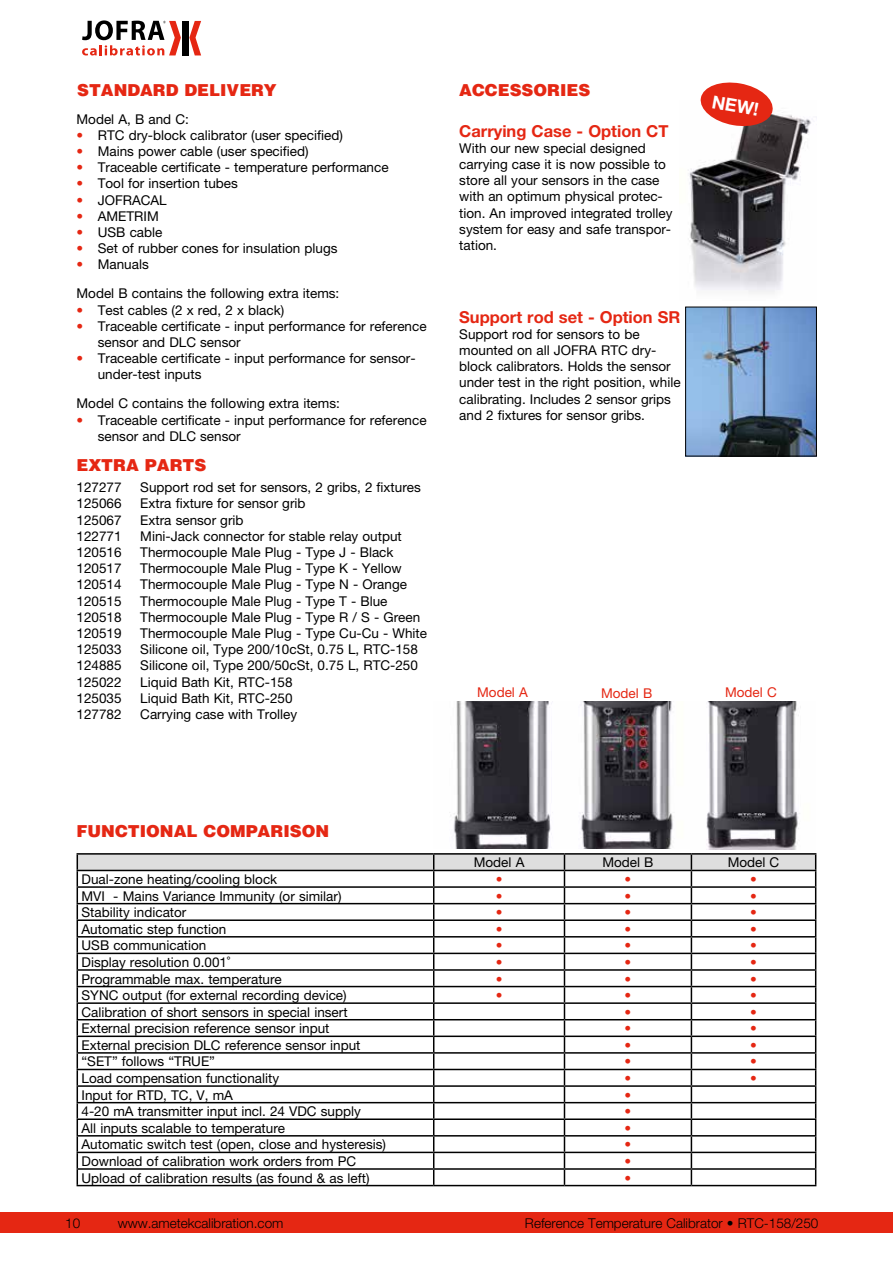
<style>
.page{position:relative;width:893px;height:1263px;background:#fff}
.page>*{position:absolute;margin:0;border:0;box-sizing:border-box;transform-origin:0 0}
.t1{font:700 18px "Helvetica Neue";color:#fff}
.t2{font:900 16.5px "Helvetica";color:#e52713}
.t3{font:700 16.5px "Helvetica Neue";color:#e52713}
.t4{font:13.5px/16.2px "Helvetica Neue";color:#000}
.t5{font:300 13.5px "Helvetica Neue";color:#000}
.t6{font:13.5px "Helvetica Neue";color:#e52713}
.s1{color:#e52713}
</style>
<div class="page">
<div style="left:0;top:1212px;width:893px;height:21px;background:#e52713"></div>
<div style="left:182px;top:21px;width:6px;height:34px;background:#000"></div>
<svg style="left:189px;top:21px;width:12px;height:34px"></svg>
<svg style="left:82px;top:20px;width:99px;height:36px"></svg>
<hr style="left:77px;top:853px;width:357px;height:2px;background:#000">
<hr style="left:434px;top:853px;width:130px;height:2px;background:#000">
<hr style="left:564px;top:853px;width:127px;height:2px;background:#000">
<hr style="left:691px;top:853px;width:125px;height:2px;background:#000">
<svg style="left:77px;top:854px;width:739px;height:331px"></svg>
<hr style="left:77px;top:1185px;width:357px;height:1px;background:#000">
<hr style="left:434px;top:1185px;width:130px;height:1px;background:#000">
<hr style="left:564px;top:1185px;width:127px;height:1px;background:#000">
<hr style="left:691px;top:1185px;width:125px;height:1px;background:#000">
<img style="left:449px;top:701px;width:350px;height:148px">
<img style="left:688px;top:112px;width:123px;height:181px">
<svg style="left:699px;top:82px;width:75px;height:47px"></svg>
<img style="left:687px;top:309px;width:128px;height:145px">
<div style="left:685px;top:307px;width:132px;height:149px;border:1px solid #000"></div>
<p class="t2" style="left:77px;top:80px;width:201px">STANDARD DELIVERY</p>
<p class="t4" style="left:77px;top:110px;width:114px">Model A, B and C:</p>
<p class="t4" style="left:77px;top:127px;width:268px"><span class="s1">•</span> RTC dry-block calibrator (user specified)</p>
<p class="t4" style="left:77px;top:143px;width:234px"><span class="s1">•</span> Mains power cable (user specified)</p>
<p class="t4" style="left:77px;top:159px;width:314px"><span class="s1">•</span> Traceable certificate - temperature performance</p>
<p class="t4" style="left:77px;top:175px;width:163px"><span class="s1">•</span> Tool for insertion tubes</p>
<p class="t4" style="left:77px;top:191px;width:92px"><span class="s1">•</span> JOFRACAL</p>
<p class="t4" style="left:77px;top:208px;width:84px"><span class="s1">•</span> AMETRIM</p>
<p class="t4" style="left:77px;top:224px;width:87px"><span class="s1">•</span> USB cable</p>
<p class="t4" style="left:77px;top:240px;width:263px"><span class="s1">•</span> Set of rubber cones for insulation plugs</p>
<p class="t4" style="left:77px;top:250px;width:264px;line-height:29px"><span class="s1">•</span> Manuals<br>Model B contains the following extra items:</p>
<p class="t4" style="left:77px;top:301px;width:209px"><span class="s1">•</span> Test cables (2 x red, 2 x black)</p>
<p class="t4" style="left:98px;top:318px;width:330px;text-indent:-21px"><span class="s1">•</span> Traceable certificate - input performance for reference sensor and DLC sensor</p>
<p class="t4" style="left:98px;top:350px;width:319px;text-indent:-21px"><span class="s1">•</span> Traceable certificate - input performance for sensor&shy;under-test inputs</p>
<p class="t4" style="left:77px;top:395px;width:265px">Model C contains the following extra items:</p>
<p class="t4" style="left:98px;top:411px;width:330px;text-indent:-21px"><span class="s1">•</span> Traceable certificate - input performance for reference sensor and DLC sensor</p>
<p class="t2" style="left:77px;top:454px;width:131px">EXTRA PARTS</p>
<p class="t4" style="left:77px;top:479px;width:47px">127277</p>
<p class="t4" style="left:140px;top:479px;width:282px">Support rod set for sensors, 2 gribs, 2 fixtures</p>
<p class="t4" style="left:77px;top:495px;width:47px">125066</p>
<p class="t4" style="left:140px;top:495px;width:167px">Extra fixture for sensor grib</p>
<p class="t4" style="left:77px;top:511px;width:47px">125067</p>
<p class="t4" style="left:140px;top:511px;width:105px">Extra sensor grib</p>
<p class="t4" style="left:77px;top:528px;width:47px">122771</p>
<p class="t4" style="left:140px;top:528px;width:263px">Mini-Jack connector for stable relay output</p>
<p class="t4" style="left:77px;top:544px;width:47px">120516</p>
<p class="t4" style="left:140px;top:544px;width:255px">Thermocouple Male Plug - Type J - Black</p>
<p class="t4" style="left:77px;top:560px;width:47px">120517</p>
<p class="t4" style="left:140px;top:560px;width:263px">Thermocouple Male Plug - Type K - Yellow</p>
<p class="t4" style="left:77px;top:576px;width:47px">120514</p>
<p class="t4" style="left:140px;top:576px;width:268px">Thermocouple Male Plug - Type N - Orange</p>
<p class="t4" style="left:77px;top:592px;width:47px">120515</p>
<p class="t4" style="left:140px;top:592px;width:249px">Thermocouple Male Plug - Type T - Blue</p>
<p class="t4" style="left:77px;top:609px;width:47px">120518</p>
<p class="t4" style="left:140px;top:609px;width:281px">Thermocouple Male Plug - Type R / S - Green</p>
<p class="t4" style="left:77px;top:625px;width:47px">120519</p>
<p class="t4" style="left:140px;top:625px;width:288px">Thermocouple Male Plug - Type Cu-Cu - White</p>
<p class="t4" style="left:77px;top:641px;width:47px">125033</p>
<p class="t4" style="left:140px;top:641px;width:279px">Silicone oil, Type 200/10cSt, 0.75 L, RTC-158</p>
<p class="t4" style="left:77px;top:657px;width:47px">124885</p>
<p class="t4" style="left:140px;top:657px;width:279px">Silicone oil, Type 200/50cSt, 0.75 L, RTC-250</p>
<p class="t4" style="left:77px;top:673px;width:47px">125022</p>
<p class="t4" style="left:140px;top:673px;width:154px">Liquid Bath Kit, RTC-158</p>
<p class="t4" style="left:77px;top:690px;width:47px">125035</p>
<p class="t4" style="left:140px;top:690px;width:154px">Liquid Bath Kit, RTC-250</p>
<p class="t4" style="left:77px;top:706px;width:47px">127782</p>
<p class="t4" style="left:140px;top:706px;width:158px">Carrying case with Trolley</p>
<p class="t2" style="left:459px;top:80px;width:133px">ACCESSORIES</p>
<p class="t3" style="left:459px;top:121px;width:211px">Carrying Case - Option CT</p>
<p class="t4" style="left:459px;top:140px;width:215px">With our new special designed carrying case it is now possible to store all your sensors in the case with an optimum physical protec&shy;tion. An improved integrated trolley system for easy and safe transpor&shy;tation.</p>
<p class="t3" style="left:459px;top:307px;width:223px">Support rod set - Option SR</p>
<p class="t4" style="left:459px;top:326px;width:223px">Support rod for sensors to be mounted on all JOFRA RTC dry&shy;block calibrators. Holds the sensor under test in the right position, while calibrating. Includes 2 sensor grips and 2 fixtures for sensor gribs.</p>
<h1 class="t1" style="left:714px;top:90px;width:48px;rotate:10deg">NEW!</h1>
<p class="t6" style="left:477px;top:684px;width:52px">Model A</p>
<p class="t6" style="left:601px;top:685px;width:53px">Model B</p>
<p class="t6" style="left:725px;top:684px;width:53px">Model C</p>
<p class="t2" style="left:77px;top:820px;width:254px">FUNCTIONAL COMPARISON</p>
<p class="t4" style="left:474px;top:854px;width:52px">Model A</p>
<p class="t4" style="left:602px;top:854px;width:53px">Model B</p>
<p class="t4" style="left:728px;top:854px;width:53px">Model C</p>
<p class="t4" style="left:82px;top:871px;width:197px">Dual-zone heating/cooling block</p>
<p class="t6" style="left:496px;top:871px;width:8px">•</p>
<p class="t6" style="left:625px;top:871px;width:8px">•</p>
<p class="t6" style="left:750px;top:871px;width:8px">•</p>
<p class="t4" style="left:82px;top:887px;width:261px">MVI - Mains Variance Immunity (or similar)</p>
<p class="t6" style="left:496px;top:888px;width:8px">•</p>
<p class="t6" style="left:625px;top:888px;width:8px">•</p>
<p class="t6" style="left:750px;top:888px;width:8px">•</p>
<p class="t4" style="left:82px;top:904px;width:106px">Stability indicator</p>
<p class="t6" style="left:496px;top:904px;width:8px">•</p>
<p class="t6" style="left:625px;top:904px;width:8px">•</p>
<p class="t6" style="left:750px;top:904px;width:8px">•</p>
<p class="t4" style="left:82px;top:921px;width:146px">Automatic step function</p>
<p class="t6" style="left:496px;top:921px;width:8px">•</p>
<p class="t6" style="left:625px;top:921px;width:8px">•</p>
<p class="t6" style="left:750px;top:921px;width:8px">•</p>
<p class="t4" style="left:82px;top:937px;width:126px">USB communication</p>
<p class="t6" style="left:496px;top:937px;width:8px">•</p>
<p class="t6" style="left:625px;top:937px;width:8px">•</p>
<p class="t6" style="left:750px;top:937px;width:8px">•</p>
<p class="t4" style="left:82px;top:954px;width:150px">Display resolution 0.001˚</p>
<p class="t6" style="left:496px;top:954px;width:8px">•</p>
<p class="t6" style="left:625px;top:954px;width:8px">•</p>
<p class="t6" style="left:750px;top:954px;width:8px">•</p>
<p class="t4" style="left:82px;top:970px;width:202px">Programmable max. temperature</p>
<p class="t6" style="left:496px;top:971px;width:8px">•</p>
<p class="t6" style="left:625px;top:971px;width:8px">•</p>
<p class="t6" style="left:750px;top:971px;width:8px">•</p>
<p class="t4" style="left:82px;top:987px;width:267px">SYNC output (for external recording device)</p>
<p class="t6" style="left:496px;top:987px;width:8px">•</p>
<p class="t6" style="left:625px;top:987px;width:8px">•</p>
<p class="t6" style="left:750px;top:987px;width:8px">•</p>
<p class="t4" style="left:82px;top:1003px;width:268px">Calibration of short sensors in special insert</p>
<p class="t6" style="left:625px;top:1004px;width:8px">•</p>
<p class="t6" style="left:750px;top:1004px;width:8px">•</p>
<p class="t4" style="left:82px;top:1020px;width:250px">External precision reference sensor input</p>
<p class="t6" style="left:625px;top:1020px;width:8px">•</p>
<p class="t6" style="left:750px;top:1020px;width:8px">•</p>
<p class="t4" style="left:82px;top:1037px;width:280px">External precision DLC reference sensor input</p>
<p class="t6" style="left:625px;top:1037px;width:8px">•</p>
<p class="t6" style="left:750px;top:1037px;width:8px">•</p>
<p class="t4" style="left:82px;top:1053px;width:135px">“SET” follows “TRUE”</p>
<p class="t6" style="left:625px;top:1053px;width:8px">•</p>
<p class="t6" style="left:750px;top:1053px;width:8px">•</p>
<p class="t4" style="left:82px;top:1070px;width:199px">Load compensation functionality</p>
<p class="t6" style="left:625px;top:1070px;width:8px">•</p>
<p class="t6" style="left:750px;top:1070px;width:8px">•</p>
<p class="t4" style="left:82px;top:1086px;width:153px">Input for RTD, TC, V, mA</p>
<p class="t6" style="left:625px;top:1087px;width:8px">•</p>
<p class="t4" style="left:82px;top:1103px;width:281px">4-20 mA transmitter input incl. 24 VDC supply</p>
<p class="t6" style="left:625px;top:1103px;width:8px">•</p>
<p class="t4" style="left:82px;top:1120px;width:205px">All inputs scalable to temperature</p>
<p class="t6" style="left:625px;top:1120px;width:8px">•</p>
<p class="t4" style="left:82px;top:1136px;width:306px">Automatic switch test (open, close and hysteresis)</p>
<p class="t6" style="left:625px;top:1136px;width:8px">•</p>
<p class="t4" style="left:82px;top:1153px;width:276px">Download of calibration work orders from PC</p>
<p class="t6" style="left:625px;top:1153px;width:8px">•</p>
<p class="t4" style="left:82px;top:1169px;width:290px">Upload of calibration results (as found &amp; as left)</p>
<p class="t6" style="left:625px;top:1170px;width:8px">•</p>
<p class="t5" style="left:65px;top:1215px;width:17px">10</p>
<p class="t5" style="left:118px;top:1215px;width:167px">www.ametekcalibration.com</p>
<p class="t5" style="left:525px;top:1215px;width:295px">Reference Temperature Calibrator • RTC-158/250</p>
</div>
